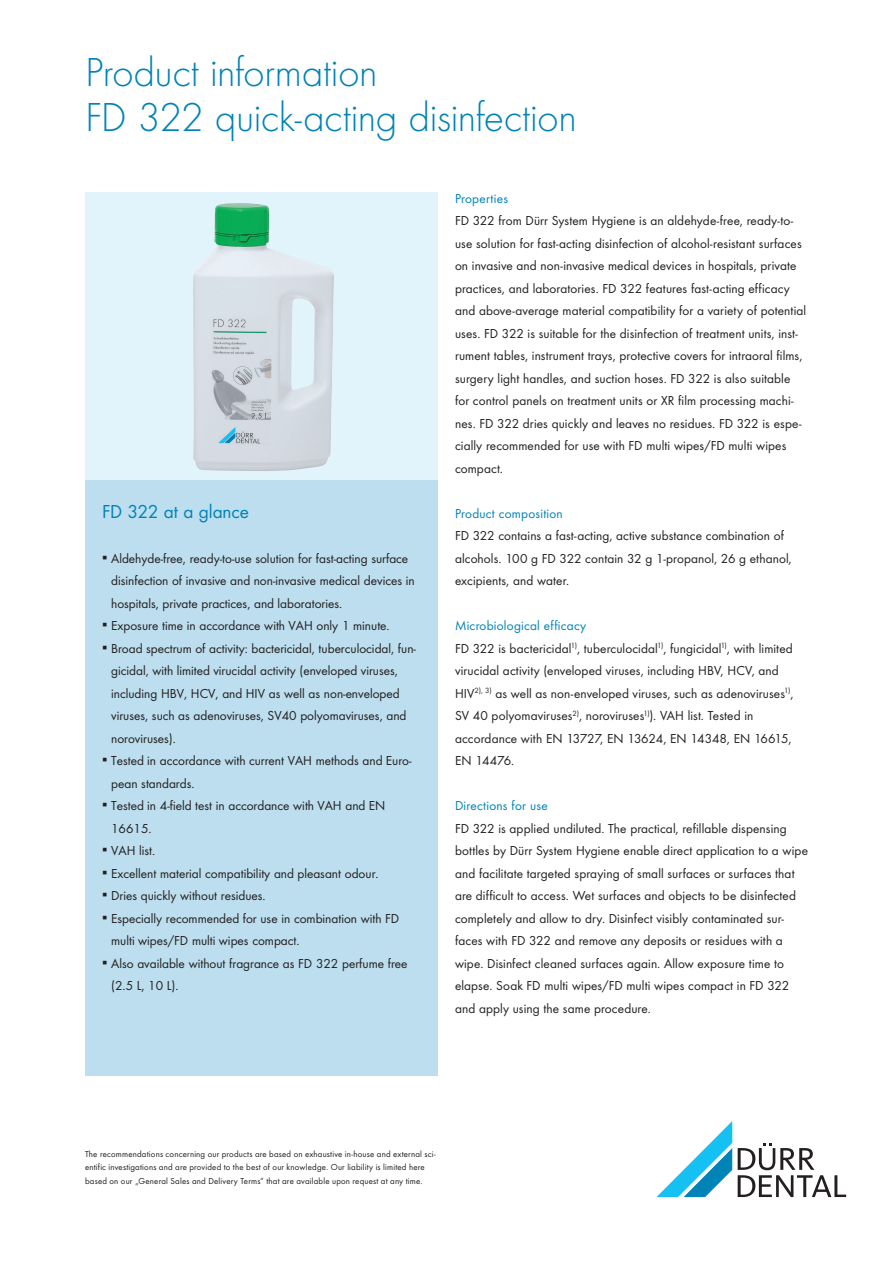
<style>
.page{position:relative;width:893px;height:1263px;background:#fff}
.page>*{position:absolute;margin:0;border:0;box-sizing:border-box;transform-origin:0 0}
.Headline{font:300 42px "Futura TOT";letter-spacing:-.015em;color:#0083b6}
.Headline_Kasten{font:19.5px "Futura TOT Boo";letter-spacing:-.005em;color:#0083b6}
.copy{font:13.5px/22.5px "Futura TOT Boo";letter-spacing:.005em;color:#231f20}
.copy-2{font:13.5px "Futura TOT Boo";letter-spacing:.02em;color:#0083b6}
.fussnoten{font:9px/13.5px "Futura TOT Boo";letter-spacing:.02em;color:#231f20}
</style>
<div class="page">
<div style="left:85px;top:479px;width:353px;height:597px;background:#bcdeee"></div>
<div style="left:85px;top:192px;width:353px;height:287px;background:#e1f4fc"></div>
<svg style="left:656px;top:1121px;width:76px;height:76px"></svg>
<svg style="left:738px;top:1143px;width:108px;height:54px"></svg>
<img style="left:193px;top:203px;width:141px;height:268px">
<p class="Headline" style="left:85px;top:48px;width:294px">Product information</p>
<p class="Headline" style="left:85px;top:93px;width:493px">FD 322 quick-acting disinfection</p>
<p class="Headline_Kasten" style="left:102px;top:499px;width:148px">FD 322 at a glance</p>
<p class="copy" style="left:111px;top:547px;width:305px;text-indent:-9px">▪ Aldehyde-free, ready-to-use solution for fast-acting surface disinfection of invasive and non-invasive medical devices in hospitals, private practices, and laboratories.</p>
<p class="copy" style="left:102px;top:614px;width:289px">▪ Exposure time in accordance with VAH only 1 minute.</p>
<p class="copy" style="left:111px;top:637px;width:306px;text-indent:-9px">▪ Broad spectrum of activity: bactericidal, tuberculocidal, fun&shy;gicidal, with limited virucidal activity (enveloped viruses, including HBV, HCV, and HIV as well as non-enveloped viruses, such as adenoviruses, SV40 polyomaviruses, and noroviruses).</p>
<p class="copy" style="left:111px;top:749px;width:302px;text-indent:-9px">▪ Tested in accordance with current VAH methods and Euro&shy;pean standards.</p>
<p class="copy" style="left:111px;top:794px;width:276px;text-indent:-9px">▪ Tested in 4-field test in accordance with VAH and EN<br>16615.</p>
<p class="copy" style="left:102px;top:839px;width:55px">▪ VAH list.</p>
<p class="copy" style="left:102px;top:862px;width:278px">▪ Excellent material compatibility and pleasant odour.</p>
<p class="copy" style="left:102px;top:884px;width:165px">▪ Dries quickly without residues.</p>
<p class="copy" style="left:111px;top:907px;width:289px;text-indent:-9px">▪ Especially recommended for use in combination with FD multi wipes/FD multi wipes compact.</p>
<p class="copy" style="left:111px;top:952px;width:298px;text-indent:-9px">▪ Also available without fragrance as FD 322 perfume free (2.5 L, 10 L).</p>
<p class="copy-2" style="left:455px;top:190px;width:55px">Properties</p>
<p class="copy" style="left:455px;top:209px;width:353px">FD 322 from Dürr System Hygiene is an aldehyde-free, ready-to&shy;use solution for fast-acting disinfection of alcohol-resistant surfaces on invasive and non-invasive medical devices in hospitals, private practices, and laboratories. FD 322 features fast-acting efficacy and above-average material compatibility for a variety of potential uses. FD 322 is suitable for the disinfection of treatment units, inst&shy;rument tables, instrument trays, protective covers for intraoral films, surgery light handles, and suction hoses. FD 322 is also suitable for control panels on treatment units or XR film processing machi&shy;nes. FD 322 dries quickly and leaves no residues. FD 322 is espe&shy;cially recommended for use with FD multi wipes/FD multi wipes compact.</p>
<p class="copy-2" style="left:455px;top:505px;width:109px">Product composition</p>
<p class="copy" style="left:455px;top:524px;width:338px">FD 322 contains a fast-acting, active substance combination of alcohols. 100 g FD 322 contain 32 g 1-propanol, 26 g ethanol, excipients, and water.</p>
<p class="copy-2" style="left:455px;top:617px;width:133px">Microbiological efficacy</p>
<p class="copy" style="left:455px;top:637px;width:340px">FD 322 is bactericidal<sup>1)</sup>, tuberculocidal<sup>1)</sup>, fungicidal<sup>1)</sup>, with limited virucidal activity (enveloped viruses, including HBV, HCV, and HIV<sup>2),</sup> <sup>3)</sup> as well as non-enveloped viruses, such as adenoviruses<sup>1)</sup>, SV 40 polyomaviruses<sup>2)</sup>, noroviruses<sup>1)</sup>). VAH list. Tested in accordance with EN 13727, EN 13624, EN 14348, EN 16615, EN 14476.</p>
<p class="copy-2" style="left:455px;top:797px;width:94px">Directions for use</p>
<p class="copy" style="left:455px;top:817px;width:354px">FD 322 is applied undiluted. The practical, refillable dispensing bottles by Dürr System Hygiene enable direct application to a wipe and facilitate targeted spraying of small surfaces or surfaces that are difficult to access. Wet surfaces and objects to be disinfected completely and allow to dry. Disinfect visibly contaminated sur&shy;faces with FD 322 and remove any deposits or residues with a wipe. Disinfect cleaned surfaces again. Allow exposure time to elapse. Soak FD multi wipes/FD multi wipes compact in FD 322 and apply using the same procedure.</p>
<p class="fussnoten" style="left:85px;top:1147px;width:352px">The recommendations concerning our products are based on exhaustive in-house and external sci&shy;entific investigations and are provided to the best of our knowledge. Our liability is limited here based on our „General Sales and Delivery Terms“ that are available upon request at any time.</p>
</div>
